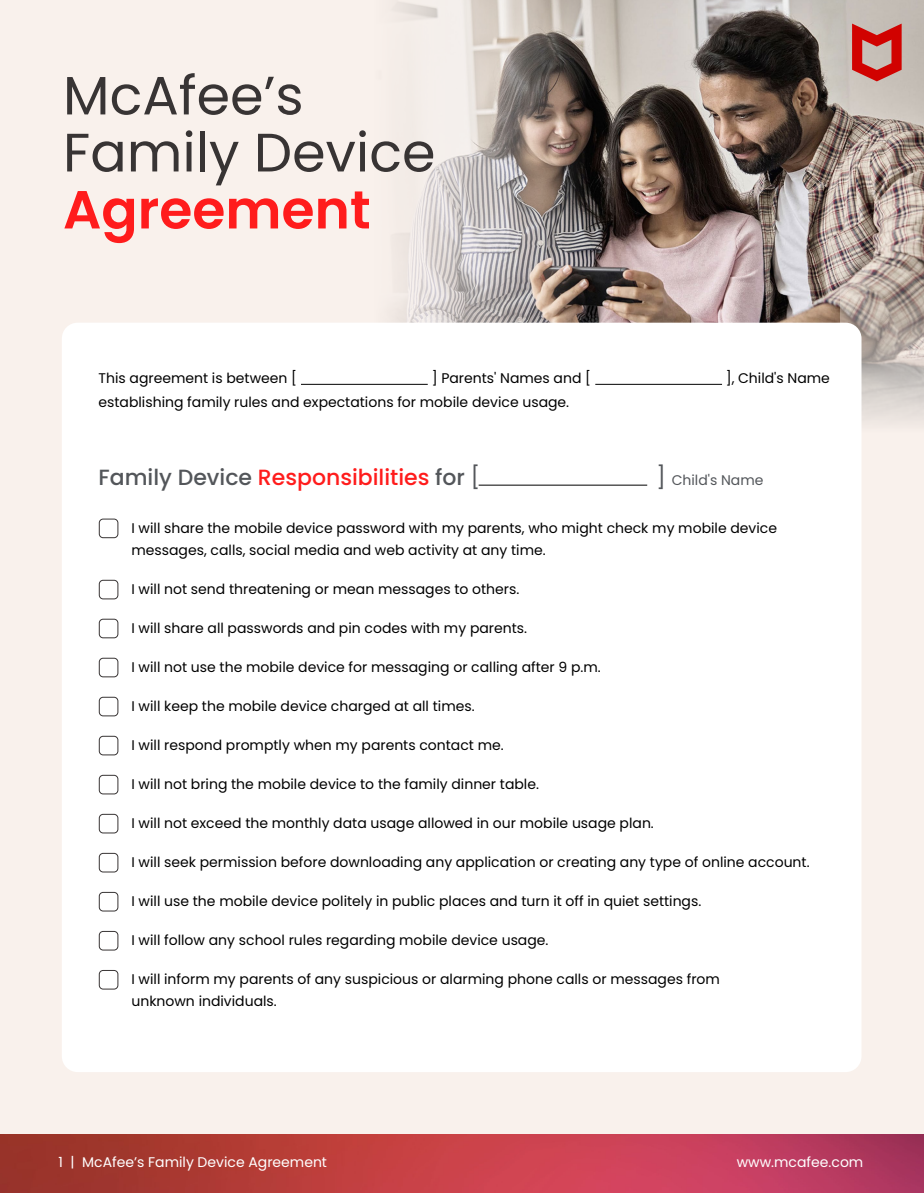
<style>
.page{position:relative;width:924px;height:1193px;background:#f9f1ec}
.page>*{position:absolute;margin:0;border:0;box-sizing:border-box;transform-origin:0 0}
.t1{font:54px/57px "Poppins";color:#383434}
.t2{font:600 53.5px "Poppins";color:#ff1c1c}
.t3{font:500 22px "Poppins";color:#ff1c1c}
.t4{font:14px/22px "Poppins";color:#000}
.t5{font:14px "Poppins";color:#fff}
.t6{font:14px "Poppins";color:#53565a}
.s1{color:#53565a}
.s2{font-weight:400;color:#53565a}
.s3{font-size:22px}
</style>
<div class="page">
<img style="left:586px;top:0;width:338px;height:323px">
<svg style="left:392px;top:0;width:194px;height:323px"></svg>
<svg style="left:840px;top:249px;width:84px;height:175px;background:#bcb1aa"></svg>
<img style="left:0;top:1134px;width:924px;height:58px">
<div style="left:62px;top:323px;width:800px;height:749px;background:#fff;border-radius:16px"></div>
<hr style="left:301px;top:384px;width:127px;height:1px;background:#000">
<hr style="left:595px;top:384px;width:127px;height:1px;background:#000">
<hr style="left:479px;top:485px;width:168px;height:1px;background:#000">
<div style="left:99px;top:518px;width:19px;height:20px;border:1px solid #383434;border-radius:4px"></div>
<div style="left:99px;top:580px;width:19px;height:19px;border:1px solid #383434;border-radius:4px"></div>
<div style="left:99px;top:619px;width:19px;height:19px;border:1px solid #383434;border-radius:4px"></div>
<div style="left:99px;top:658px;width:19px;height:19px;border:1px solid #383434;border-radius:4px"></div>
<div style="left:99px;top:697px;width:19px;height:19px;border:1px solid #383434;border-radius:4px"></div>
<div style="left:99px;top:736px;width:19px;height:19px;border:1px solid #383434;border-radius:4px"></div>
<div style="left:99px;top:775px;width:19px;height:19px;border:1px solid #383434;border-radius:4px"></div>
<div style="left:99px;top:814px;width:19px;height:19px;border:1px solid #383434;border-radius:4px"></div>
<div style="left:99px;top:853px;width:19px;height:19px;border:1px solid #383434;border-radius:4px"></div>
<div style="left:99px;top:892px;width:19px;height:19px;border:1px solid #383434;border-radius:4px"></div>
<div style="left:99px;top:931px;width:19px;height:19px;border:1px solid #383434;border-radius:4px"></div>
<div style="left:99px;top:970px;width:19px;height:19px;border:1px solid #383434;border-radius:4px"></div>
<svg style="left:852px;top:24px;width:50px;height:57px;background:#cc5450"></svg>
<h1 class="t1" style="left:63px;top:67px;width:374px">McAfee’s<br>Family Device</h1>
<h2 class="t2" style="left:63px;top:179px;width:309px">Agreement</h2>
<p class="t4" style="left:99px;top:367px;width:200px">This agreement is between [</p>
<p class="t4" style="left:432px;top:367px;width:161px">] Parents' Names and [</p>
<p class="t4" style="left:726px;top:367px;width:106px">], Child's Name</p>
<p class="t4" style="left:99px;top:391px;width:472px">establishing family rules and expectations for mobile device usage.</p>
<h3 class="t3" style="left:99px;top:465px;width:383px"><span class="s1">Family Device</span> Responsibilities <span class="s1">for</span> <span class="s2">[</span></h3>
<p class="t6" style="left:656px;top:472px;width:108px"><span class="s3">]</span> Child's Name</p>
<p class="t4" style="left:131px;top:517px;width:647px">I will share the mobile device password with my parents, who might check my mobile device messages, calls, social media and web activity at any time.</p>
<p class="t4" style="left:131px;top:578px;width:389px">I will not send threatening or mean messages to others.</p>
<p class="t4" style="left:131px;top:617px;width:397px">I will share all passwords and pin codes with my parents.</p>
<p class="t4" style="left:131px;top:656px;width:471px">I will not use the mobile device for messaging or calling after 9 p.m.</p>
<p class="t4" style="left:131px;top:695px;width:345px">I will keep the mobile device charged at all times.</p>
<p class="t4" style="left:131px;top:734px;width:374px">I will respond promptly when my parents contact me.</p>
<p class="t4" style="left:131px;top:773px;width:409px">I will not bring the mobile device to the family dinner table.</p>
<p class="t4" style="left:131px;top:812px;width:524px">I will not exceed the monthly data usage allowed in our mobile usage plan.</p>
<p class="t4" style="left:131px;top:851px;width:680px">I will seek permission before downloading any application or creating any type of online account.</p>
<p class="t4" style="left:131px;top:890px;width:571px">I will use the mobile device politely in public places and turn it off in quiet settings.</p>
<p class="t4" style="left:131px;top:929px;width:419px">I will follow any school rules regarding mobile device usage.</p>
<p class="t4" style="left:131px;top:968px;width:590px">I will inform my parents of any suspicious or alarming phone calls or messages from unknown individuals.</p>
<p class="t5" style="left:59px;top:1154px;width:270px">1 | McAfee’s Family Device Agreement</p>
<p class="t5" style="left:737px;top:1154px;width:128px">www.mcafee.com</p>
</div>
